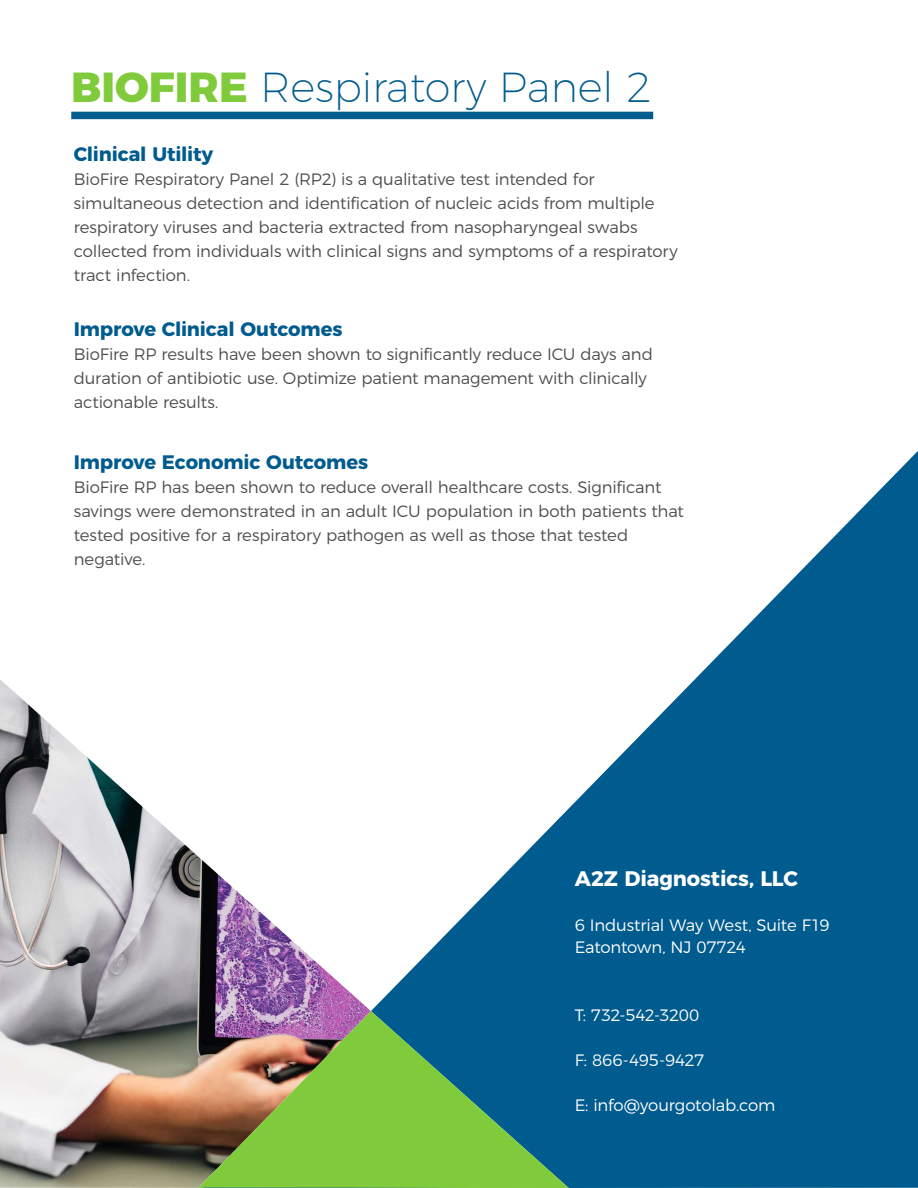
<style>
.page{position:relative;width:918px;height:1188px;background:#fff}
.page>*{position:absolute;margin:0;border:0;box-sizing:border-box;transform-origin:0 0}
.t1{font:200 42px "Montserrat";color:#005b8e}
.t2{font:700 21px "Montserrat";letter-spacing:-.005em;color:#fff}
.t3{font:700 19.5px "Montserrat";letter-spacing:-.01em;color:#005b8e}
.t4{font:300 16.5px/24px "Montserrat";letter-spacing:-.01em;color:#4d4d4d}
.t5{font:300 16.5px/22.5px "Montserrat";letter-spacing:-.015em;color:#fff}
.s1{font-weight:800;color:#80cb3b}
</style>
<div class="page">
<div style="left:71px;top:112px;width:582px;height:7px;background:#005b8e"></div>
<img style="left:0;top:679px;width:371px;height:509px">
<svg style="left:371px;top:451px;width:547px;height:737px;fill:#005b8e"></svg>
<svg style="left:198px;top:1011px;width:371px;height:177px;background:#65975d"></svg>
<svg style="left:198px;top:1187px;width:353px;height:1px"></svg>
<h1 class="t1" style="left:71px;top:55px;width:582px"><span class="s1">BIOFIRE</span> Respiratory Panel 2</h1>
<p class="t3" style="left:74px;top:138px;width:141px">Clinical Utility</p>
<p class="t4" style="left:74px;top:165px;width:605px">BioFire Respiratory Panel 2 (RP2) is a qualitative test intended for simultaneous detection and identification of nucleic acids from multiple respiratory viruses and bacteria extracted from nasopharyngeal swabs collected from individuals with clinical signs and symptoms of a respiratory tract infection.</p>
<p class="t3" style="left:74px;top:313px;width:270px">Improve Clinical Outcomes</p>
<p class="t4" style="left:74px;top:341px;width:581px">BioFire RP results have been shown to significantly reduce ICU days and duration of antibiotic use. Optimize patient management with clinically actionable results.</p>
<p class="t3" style="left:74px;top:446px;width:296px">Improve Economic Outcomes</p>
<p class="t4" style="left:74px;top:474px;width:612px">BioFire RP has been shown to reduce overall healthcare costs. Significant savings were demonstrated in an adult ICU population in both patients that tested positive for a respiratory pathogen as well as those that tested negative.</p>
<p class="t2" style="left:575px;top:861px;width:225px">A2Z Diagnostics, LLC</p>
<p class="t5" style="left:575px;top:912px;width:256px">6 Industrial Way West, Suite F19<br>Eatontown, NJ 07724</p>
<p class="t5" style="left:575px;top:1002px;width:126px">T: 732-542-3200</p>
<p class="t5" style="left:575px;top:1047px;width:131px">F: 866-495-9427</p>
<p class="t5" style="left:575px;top:1092px;width:202px">E: info@yourgotolab.com</p>
</div>
